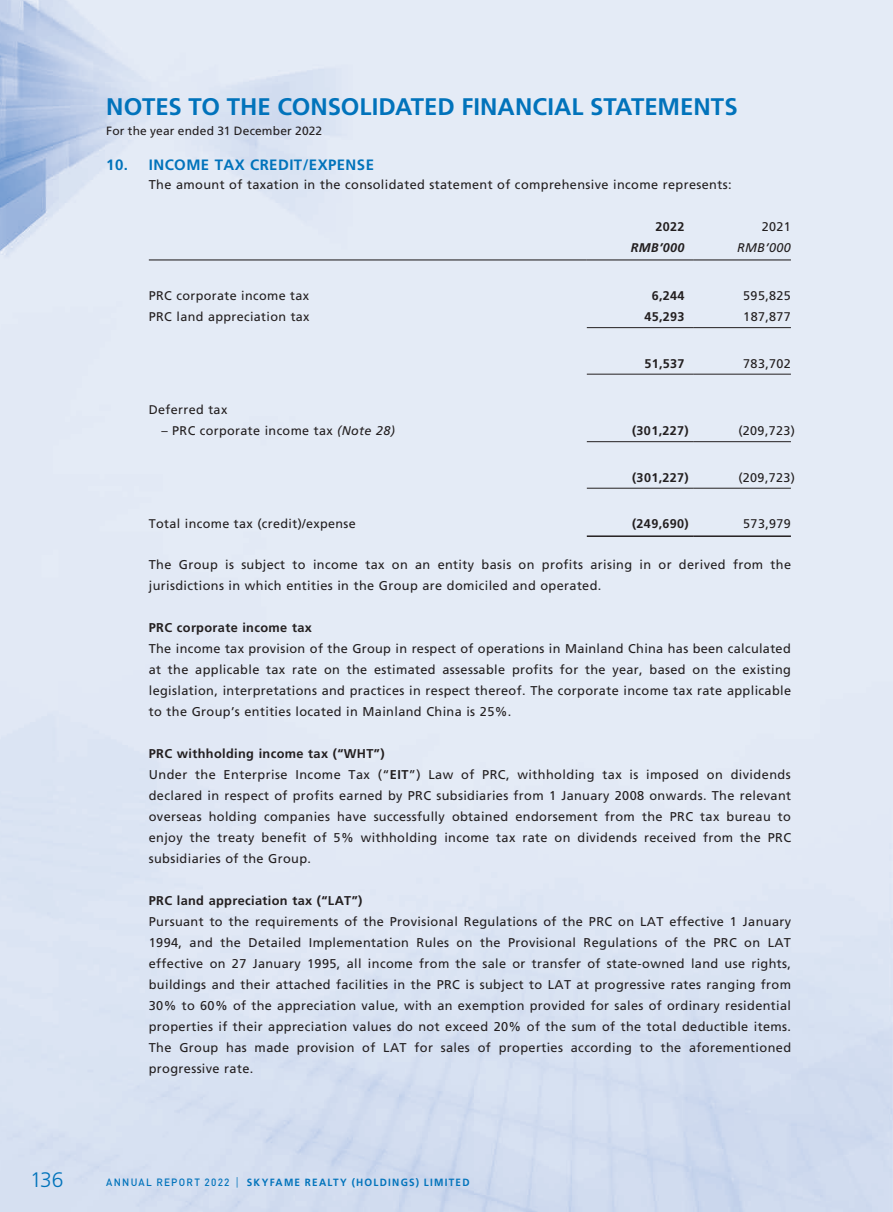
<style>
.page{position:relative;width:893px;height:1212px;background:#fff}
.page>*{position:absolute;margin:0;border:0;box-sizing:border-box;transform-origin:0 0}
.t1{font:700 24px "Frutiger LT Std";color:#0173bb}
.t2{font:300 21px "Frutiger LT Std";color:#0173bb}
.t3{font:700 15px "Frutiger LT Std";letter-spacing:.03em;color:#0173bb}
.t4{font:12.75px/21px "Frutiger LT Std";letter-spacing:.03em;color:#231f20}
.t5{font:700 12.75px "Frutiger LT Std";letter-spacing:.03em;color:#231f20}
.t6{font:12.6px "Frutiger LT Std";letter-spacing:.03em;color:#231f20}
.t7{font:700 12.6px "Frutiger LT Std";letter-spacing:.03em;color:#231f20}
.t8{font:italic 700 12.6px "Frutiger LT Std";letter-spacing:.03em;color:#231f20}
.t9{font:italic 12.6px "Frutiger LT Std";letter-spacing:.03em;color:#231f20}
.t10{font:12px "Frutiger LT Std";letter-spacing:.015em;color:#231f20}
.t11{font:700 10.5px "Frutiger LT Std";letter-spacing:.125em;color:#0173bb;scale:.95 1}
.s1{font-style:italic}
.s2{font-weight:700}
.s3{font-family:"DIN Pro";font-weight:500}
.s4{font-weight:300}
</style>
<div class="page">
<img style="left:0;top:0;width:892px;height:1212px">
<hr style="left:149px;top:259px;width:438px;height:1px;background:#231f20">
<hr style="left:587px;top:259px;width:106px;height:1px;background:#231f20">
<hr style="left:693px;top:259px;width:98px;height:1px;background:#231f20">
<hr style="left:587px;top:327px;width:106px;height:1px;background:#231f20">
<hr style="left:693px;top:327px;width:98px;height:1px;background:#231f20">
<hr style="left:587px;top:374px;width:106px;height:1px;background:#231f20">
<hr style="left:693px;top:374px;width:98px;height:1px;background:#231f20">
<hr style="left:587px;top:441px;width:106px;height:1px;background:#231f20">
<hr style="left:693px;top:441px;width:98px;height:1px;background:#231f20">
<hr style="left:587px;top:488px;width:106px;height:1px;background:#231f20">
<hr style="left:693px;top:488px;width:98px;height:1px;background:#231f20">
<hr style="left:587px;top:535px;width:106px;height:2px;background:#231f20">
<hr style="left:693px;top:535px;width:98px;height:2px;background:#231f20">
<h1 class="t1" style="left:106px;top:92px;width:633px">NOTES TO THE CONSOLIDATED FINANCIAL STATEMENTS</h1>
<p class="t10" style="left:106px;top:123px;width:217px">For the year ended 31 December 2022</p>
<p class="t3" style="left:106px;top:156px;width:269px">10. INCOME TAX CREDIT/EXPENSE</p>
<p class="t4" style="left:149px;top:174px;width:584px">The amount of taxation in the consolidated statement of comprehensive income represents:</p>
<p class="t7" style="left:655px;top:219px;width:31px">2022</p>
<p class="t6" style="left:762px;top:219px;width:31px">2021</p>
<p class="t8" style="left:631px;top:240px;width:55px">RMB’000</p>
<p class="t9" style="left:737px;top:240px;width:55px">RMB’000</p>
<p class="t6" style="left:149px;top:289px;width:162px">PRC corporate income tax</p>
<p class="t7" style="left:652px;top:289px;width:34px">6,244</p>
<p class="t6" style="left:743px;top:289px;width:49px">595,825</p>
<p class="t6" style="left:149px;top:310px;width:162px">PRC land appreciation tax</p>
<p class="t7" style="left:644px;top:310px;width:42px">45,293</p>
<p class="t6" style="left:743px;top:310px;width:49px">187,877</p>
<p class="t7" style="left:644px;top:356px;width:42px">51,537</p>
<p class="t6" style="left:743px;top:356px;width:49px">783,702</p>
<p class="t6" style="left:149px;top:403px;width:80px">Deferred tax</p>
<p class="t6" style="left:161px;top:424px;width:235px">– PRC corporate income tax <span class="s1">(Note 28)</span></p>
<p class="t7" style="left:632px;top:424px;width:58px">(301,227)</p>
<p class="t6" style="left:738px;top:424px;width:58px">(209,723)</p>
<p class="t7" style="left:632px;top:470px;width:58px">(301,227)</p>
<p class="t6" style="left:738px;top:470px;width:58px">(209,723)</p>
<p class="t6" style="left:149px;top:517px;width:208px">Total income tax (credit)/expense</p>
<p class="t7" style="left:632px;top:517px;width:58px">(249,690)</p>
<p class="t6" style="left:743px;top:517px;width:49px">573,979</p>
<p class="t4" style="left:149px;top:554px;width:644px">The Group is subject to income tax on an entity basis on profits arising in or derived from the jurisdictions in which entities in the Group are domiciled and operated.</p>
<p class="t5" style="left:149px;top:620px;width:165px">PRC corporate income tax</p>
<p class="t4" style="left:149px;top:638px;width:644px;text-align:justify">The income tax provision of the Group in respect of operations in Mainland China has been calculated at the applicable tax rate on the estimated assessable profits for the year, based on the existing legislation, interpretations and practices in respect thereof. The corporate income tax rate applicable to the Group’s entities located in Mainland China is 25%.</p>
<p class="t4" style="left:149px;top:743px;width:644px"><span class="s2">PRC withholding income tax (“WHT”)<br></span>Under the Enterprise Income Tax (“<span class="s2">EIT</span>”) Law of PRC, withholding tax is imposed on dividends declared in respect of profits earned by PRC subsidiaries from 1 January 2008 onwards. The relevant overseas holding companies have successfully obtained endorsement from the PRC tax bureau to enjoy the treaty benefit of 5% withholding income tax rate on dividends received from the PRC subsidiaries of the Group.</p>
<p class="t5" style="left:149px;top:893px;width:215px">PRC land appreciation tax (“LAT”)</p>
<p class="t4" style="left:149px;top:911px;width:644px;text-align:justify">Pursuant to the requirements of the Provisional Regulations of the PRC on LAT effective 1 January 1994, and the Detailed Implementation Rules on the Provisional Regulations of the PRC on LAT effective on 27 January 1995, all income from the sale or transfer of state-owned land use rights, buildings and their attached facilities in the PRC is subject to LAT at progressive rates ranging from 30% to 60% of the appreciation value, with an exemption provided for sales of ordinary residential properties if their appreciation values do not exceed 20% of the sum of the total deductible items.<br>The Group has made provision of LAT for sales of properties according to the aforementioned progressive rate.</p>
<h2 class="t2" style="left:30px;top:1168px;width:35px">136</h2>
<p class="t11" style="left:106px;top:1176px;width:384px"><span class="s3">ANNUAL REPORT 2022</span> <span class="s4">|</span> SKYFAME REALTY (HOLDINGS) LIMITED</p>
</div>
